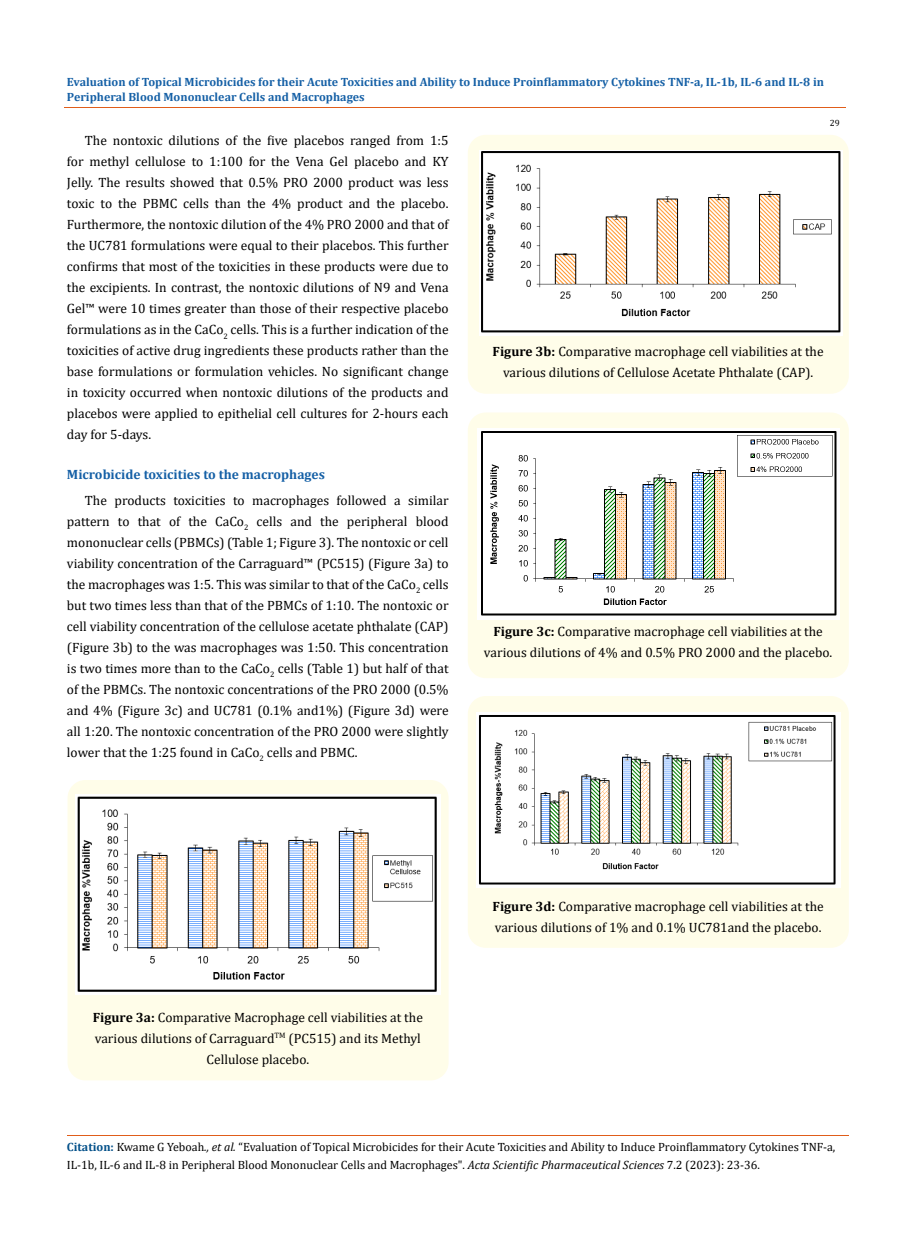
<style>
.page{position:relative;width:917px;height:1242px;background:#fff}
.page>*{position:absolute;margin:0;border:0;box-sizing:border-box;transform-origin:0 0}
.t1{font:13.5px/21px "Cambria";color:#000;text-align:center}
.t2{font:700 13.5px "Cambria";color:#1560a6}
.t3{font:12px/18px "Cambria";color:#000}
.t4{font:700 12px/15px "Cambria";color:#1560a6}
.t5{font:9px "Cambria";color:#000}
.s1{font-weight:700}
.s2{font-weight:700;color:#035089}
.s3{font-style:italic}
</style>
<div class="page">
<div style="left:68px;top:780px;width:380px;height:300px;background:#fffde9;border-radius:18px"></div>
<img style="left:75px;top:795px;width:365px;height:199px">
<div style="left:468px;top:135px;width:380px;height:259px;background:#fffde9;border-radius:18px"></div>
<img style="left:479px;top:151px;width:363px;height:185px">
<div style="left:468px;top:412px;width:380px;height:266px;background:#fffde9;border-radius:18px"></div>
<img style="left:477px;top:428px;width:362px;height:192px">
<div style="left:468px;top:696px;width:380px;height:252px;background:#fffde9;border-radius:18px"></div>
<img style="left:476px;top:712px;width:364px;height:176px">
<hr style="left:64px;top:108px;width:781px;height:1px;background:#e05d1a">
<hr style="left:67px;top:1136px;width:781px;height:1px;background:#e05d1a">
<p class="t4" style="left:67px;top:74px;width:758px">Evaluation of Topical Microbicides for their Acute Toxicities and Ability to Induce Proinflammatory Cytokines TNF-a, IL-1b, IL-6 and IL-8 in<br>Peripheral Blood Mononuclear Cells and Macrophages</p>
<p class="t1" style="left:67px;top:130px;width:383px;text-align:justify;text-indent:18px">The nontoxic dilutions of the five placebos ranged from 1:5 for methyl cellulose to 1:100 for the Vena Gel placebo and KY Jelly. The results showed that 0.5% PRO 2000 product was less toxic to the PBMC cells than the 4% product and the placebo.<br>Furthermore, the nontoxic dilution of the 4% PRO 2000 and that of the UC781 formulations were equal to their placebos. This further confirms that most of the toxicities in these products were due to the excipients. In contrast, the nontoxic dilutions of N9 and Vena Gel™ were 10 times greater than those of their respective placebo formulations as in the CaCo<sub>2</sub> cells. This is a further indication of the toxicities of active drug ingredients these products rather than the base formulations or formulation vehicles. No significant change in toxicity occurred when nontoxic dilutions of the products and placebos were applied to epithelial cell cultures for 2-hours each day for 5-days.</p>
<p class="t2" style="left:67px;top:465px;width:259px">Microbicide toxicities to the macrophages</p>
<p class="t1" style="left:67px;top:489px;width:383px;text-align:justify;text-indent:18px">The products toxicities to macrophages followed a similar pattern to that of the CaCo<sub>2</sub> cells and the peripheral blood mononuclear cells (PBMCs) (Table 1; Figure 3). The nontoxic or cell viability concentration of the Carraguard™ (PC515) (Figure 3a) to the macrophages was 1:5. This was similar to that of the CaCo<sub>2</sub> cells but two times less than that of the PBMCs of 1:10. The nontoxic or cell viability concentration of the cellulose acetate phthalate (CAP) (Figure 3b) to the was macrophages was 1:50. This concentration is two times more than to the CaCo<sub>2</sub> cells (Table 1) but half of that of the PBMCs. The nontoxic concentrations of the PRO 2000 (0.5% and 4% (Figure 3c) and UC781 (0.1% and1%) (Figure 3d) were all 1:20. The nontoxic concentration of the PRO 2000 were slightly lower that the 1:25 found in CaCo<sub>2</sub> cells and PBMC.</p>
<p class="t5" style="left:829px;top:118px;width:11px">29</p>
<p class="t1" style="left:492px;top:341px;width:332px"><span class="s1">Figure 3b:</span> Comparative macrophage cell viabilities at the various dilutions of Cellulose Acetate Phthalate (CAP).</p>
<p class="t1" style="left:484px;top:621px;width:350px"><span class="s1">Figure 3c:</span> Comparative macrophage cell viabilities at the various dilutions of 4% and 0.5% PRO 2000 and the placebo.</p>
<p class="t1" style="left:93px;top:1007px;width:331px"><span class="s1">Figure 3a:</span> Comparative Macrophage cell viabilities at the various dilutions of Carraguard<sup>TM</sup> (PC515) and its Methyl<br>Cellulose placebo.</p>
<p class="t1" style="left:492px;top:896px;width:332px;text-align:left"><span class="s1">Figure 3d:</span> Comparative macrophage cell viabilities at the various dilutions of 1% and 0.1% UC781and the placebo.</p>
<p class="t3" style="left:67px;top:1138px;width:769px"><span class="s2">Citation:</span> Kwame G Yeboah<span class="s3">., et al.</span> “Evaluation of Topical Microbicides for their Acute Toxicities and Ability to Induce Proinflammatory Cytokines TNF-a,<br>IL-1b, IL-6 and IL-8 in Peripheral Blood Mononuclear Cells and Macrophages". <span class="s3">Acta Scientific Pharmaceutical Sciences</span> 7.2 (2023): 23-36.</p>
</div>
